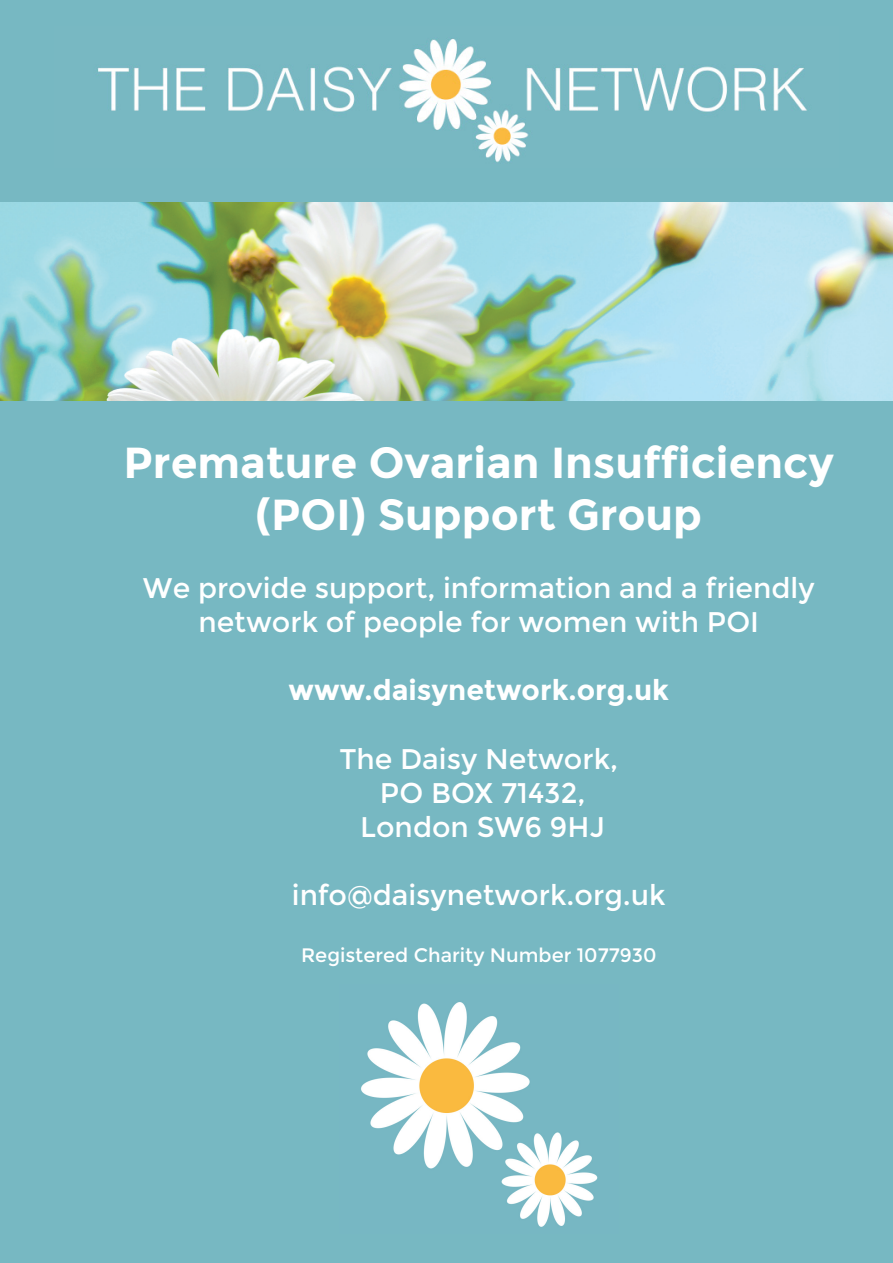
<style>
.page{position:relative;width:893px;height:1263px;background:#77b8c2}
.page>*{position:absolute;margin:0;border:0;box-sizing:border-box;transform-origin:0 0}
.t1{font:700 43.35px/52.1px "Montreal";color:#fff;text-align:center}
.t2{font:28.35px/34px "Montreal";color:#fff;text-align:center}
.t3{font:700 28.35px "Montreal";color:#fff}
.t4{font:19.5px "Montreal";color:#fff}
</style>
<div class="page">
<img style="left:0;top:203px;width:893px;height:197px">
<img style="left:97px;top:38px;width:710px;height:125px">
<img style="left:361px;top:1002px;width:237px;height:225px">
<p class="t1" style="left:124px;top:437px;width:712px">Premature Ovarian Insufficiency (POI) Support Group</p>
<p class="t2" style="left:143px;top:571px;width:673px">We provide support, information and a friendly network of people for women with POI</p>
<p class="t3" style="left:288px;top:674px;width:382px">www.daisynetwork.org.uk</p>
<p class="t2" style="left:339px;top:742px;width:280px">The Daisy Network,</p>
<p class="t2" style="left:380px;top:776px;width:207px">PO BOX 71432,</p>
<p class="t2" style="left:360px;top:810px;width:246px">London SW6 9HJ</p>
<p class="t2" style="left:292px;top:878px;width:375px">info@daisynetwork.org.uk</p>
<p class="t4" style="left:301px;top:944px;width:357px">Registered Charity Number 1077930</p>
</div>
